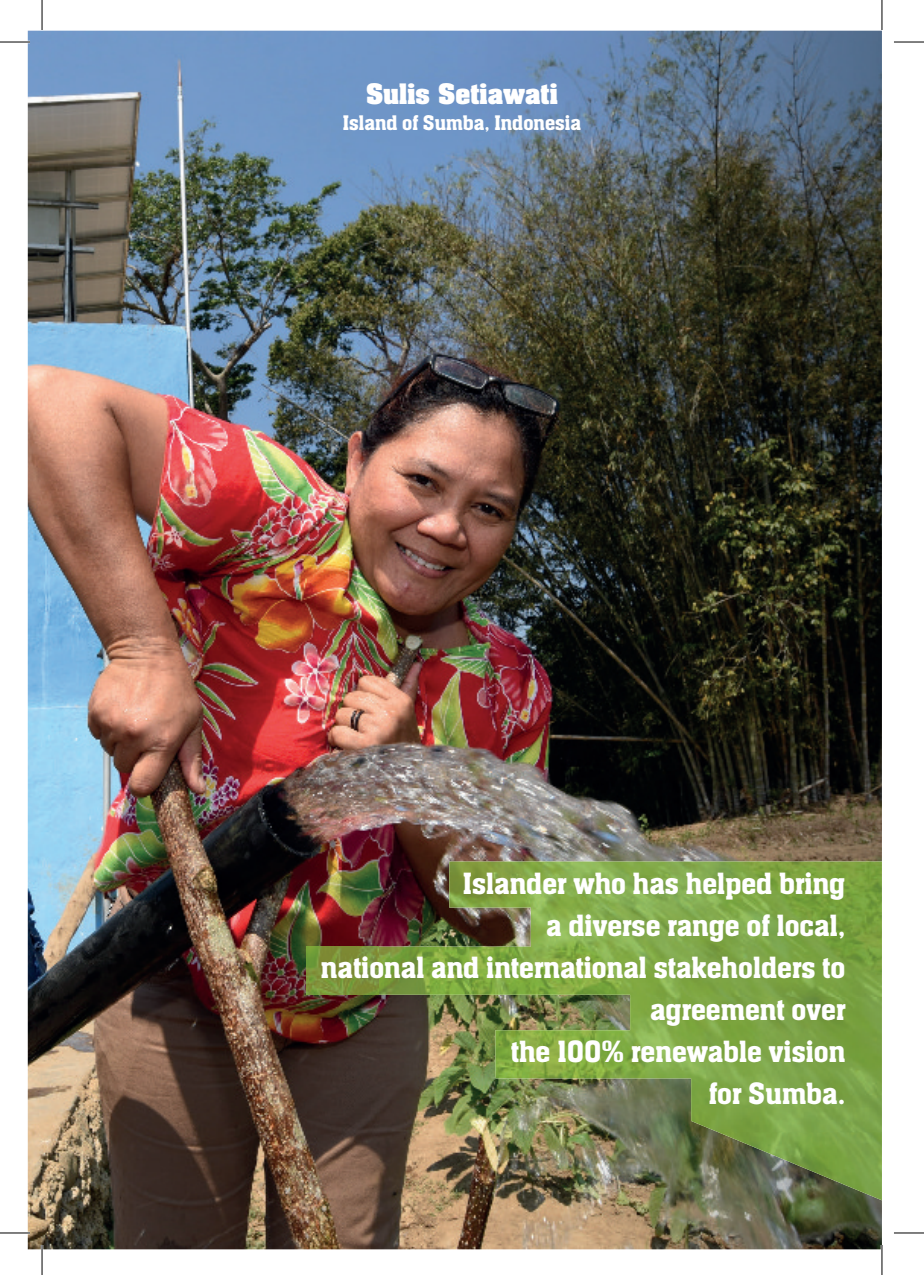
<style>
.page{position:relative;width:924px;height:1275px;background:#fff}
.page>*{position:absolute;margin:0;border:0;box-sizing:border-box;transform-origin:0 0}
.t1{font:32px/42px "Aachen Medium Plain";color:#fff;text-align:right}
.t2{font:700 24px "Aachen";color:#fff}
.t3{font:22px "Aachen Medium Plain";color:#fff}
</style>
<div class="page">
<img style="left:28px;top:31px;width:853px;height:1218px">
<img style="left:378px;top:861px;width:503px;height:136px">
<img style="left:306px;top:946px;width:72px;height:48px">
<img style="left:495px;top:997px;width:386px;height:136px">
<img style="left:718px;top:1132px;width:163px;height:68px">
<hr style="left:0;top:41px;width:30px;height:2px;background:#fff">
<hr style="left:0;top:1231px;width:30px;height:3px;background:#fff">
<hr style="left:41px;top:1245px;width:2px;height:30px;background:#fff">
<hr style="left:880px;top:1245px;width:2px;height:30px;background:#fff">
<hr style="left:0;top:42px;width:30px;height:1px;background:#000">
<hr style="left:893px;top:42px;width:30px;height:1px;background:#000">
<hr style="left:0;top:1232px;width:30px;height:1px;background:#000">
<hr style="left:893px;top:1232px;width:30px;height:1px;background:#000">
<hr style="left:42px;top:0;width:1px;height:30px;background:#000">
<hr style="left:42px;top:1245px;width:1px;height:30px;background:#000">
<hr style="left:881px;top:0;width:1px;height:30px;background:#000">
<hr style="left:881px;top:1245px;width:1px;height:30px;background:#000">
<p class="t2" style="left:366px;top:82px;width:193px">Sulis Setiawati</p>
<p class="t3" style="left:343px;top:113px;width:240px">Island of Sumba, Indonesia</p>
<p class="t1" style="left:321px;top:864px;width:525px">Islander who has helped bring<br>a diverse range of local,<br>national and international stakeholders to agreement over<br>the 100% renewable vision<br>for Sumba.</p>
</div>
